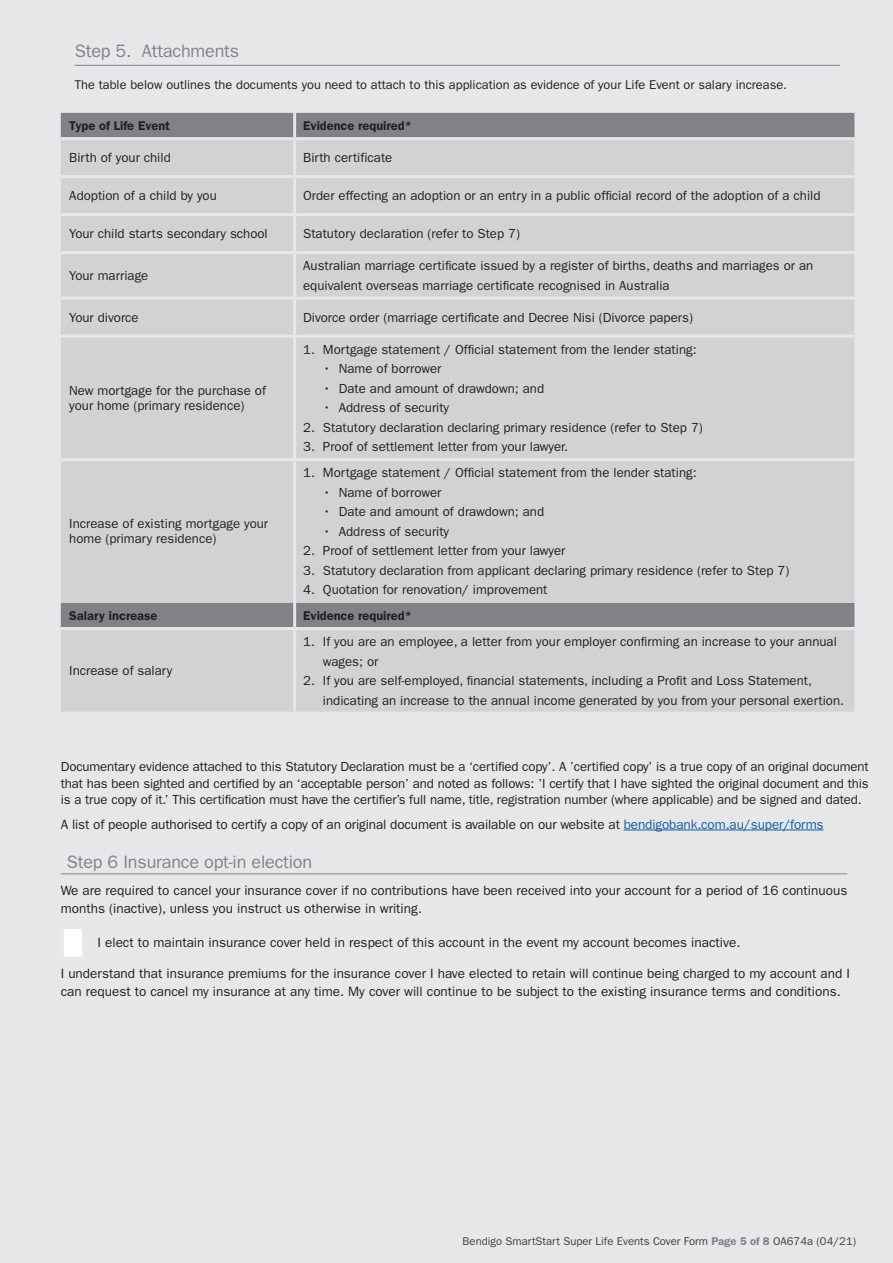
<style>
.page{position:relative;width:893px;height:1263px;background:#e6e7e9}
.page>*{position:absolute;margin:0;border:0;box-sizing:border-box;transform-origin:0 0}
._2headline{font:18px "ITC Franklin Gothic Std";letter-spacing:-.01em;color:#808285}
.BODY{font:13.5px/18px "ITC Franklin Gothic Std";color:#231f20}
._4_text{font:13.5px "ITC Franklin Gothic Std";letter-spacing:-.01em;color:#231f20}
._3_headline{font:13.2px/19.5px "ITC Franklin Gothic Std";color:#231f20}
._4_text-2{font:13.2px/16.5px "ITC Franklin Gothic Std";letter-spacing:-.01em;color:#231f20;text-align:justify}
.arsn_number{font:13.2px/15px "ITC Franklin Gothic Std";color:#231f20}
._5_bullet_point{font:12.75px "ITC Franklin Gothic Std";color:#231f20}
._3_headline-2{font:600 12.75px "ITC Franklin Gothic Std";color:#231f20}
.t1{font:11.25px "ITC Franklin Gothic Std";color:#3e3e3f}
.s1{color:#175d9e}
.s2{font-weight:600;color:#808285}
</style>
<div class="page">
<div style="left:61px;top:113px;width:793px;height:24px;background:#808285"></div>
<div style="left:61px;top:140px;width:793px;height:572px;background:#d1d2d4"></div>
<hr style="left:293px;top:113px;width:3px;height:24px;background:#e6e7e9">
<hr style="left:293px;top:603px;width:3px;height:24px;background:#e6e7e9">
<hr style="left:293px;top:140px;width:3px;height:35px;background:#e6e7e9">
<hr style="left:61px;top:175px;width:234px;height:3px;background:#e6e7e9">
<hr style="left:295px;top:175px;width:562px;height:3px;background:#e6e7e9">
<hr style="left:293px;top:178px;width:3px;height:35px;background:#e6e7e9">
<hr style="left:61px;top:213px;width:234px;height:3px;background:#e6e7e9">
<hr style="left:295px;top:213px;width:562px;height:3px;background:#e6e7e9">
<hr style="left:293px;top:216px;width:3px;height:35px;background:#e6e7e9">
<hr style="left:61px;top:251px;width:234px;height:3px;background:#e6e7e9">
<hr style="left:295px;top:251px;width:562px;height:3px;background:#e6e7e9">
<hr style="left:293px;top:254px;width:3px;height:43px;background:#e6e7e9">
<hr style="left:61px;top:297px;width:234px;height:3px;background:#e6e7e9">
<hr style="left:295px;top:297px;width:562px;height:3px;background:#e6e7e9">
<hr style="left:293px;top:300px;width:3px;height:35px;background:#e6e7e9">
<hr style="left:61px;top:335px;width:234px;height:3px;background:#e6e7e9">
<hr style="left:295px;top:335px;width:562px;height:3px;background:#e6e7e9">
<hr style="left:293px;top:338px;width:3px;height:120px;background:#e6e7e9">
<hr style="left:61px;top:458px;width:234px;height:3px;background:#e6e7e9">
<hr style="left:295px;top:458px;width:562px;height:3px;background:#e6e7e9">
<hr style="left:293px;top:461px;width:3px;height:142px;background:#e6e7e9">
<hr style="left:61px;top:627px;width:234px;height:3px;background:#e6e7e9">
<hr style="left:295px;top:627px;width:562px;height:3px;background:#e6e7e9">
<hr style="left:293px;top:630px;width:3px;height:82px;background:#e6e7e9">
<hr style="left:75px;top:65px;width:765px;height:1px;background:#808285">
<hr style="left:624px;top:830px;width:200px;height:1px;background:#175d9e">
<hr style="left:61px;top:873px;width:786px;height:1px;background:#979481">
<div style="left:62px;top:928px;width:22px;height:29px;background:#fff"></div>
<hr style="left:61px;top:929px;width:3px;height:27px;background:#e6e7e9">
<hr style="left:82px;top:929px;width:3px;height:27px;background:#e6e7e9">
<hr style="left:61px;top:927px;width:23px;height:2px;background:#e6e7e9">
<hr style="left:61px;top:956px;width:23px;height:2px;background:#e6e7e9">
<p class="_2headline" style="left:75px;top:40px;width:166px">Step 5. Attachments</p>
<p class="_5_bullet_point" style="left:75px;top:77px;width:714px">The table below outlines the documents you need to attach to this application as evidence of your Life Event or salary increase.</p>
<p class="_3_headline-2" style="left:69px;top:118px;width:102px">Type of Life Event</p>
<p class="_3_headline-2" style="left:303px;top:118px;width:111px">Evidence required*</p>
<p class="arsn_number" style="left:69px;top:150px;width:103px">Birth of your child</p>
<p class="_3_headline" style="left:303px;top:148px;width:91px">Birth certificate</p>
<p class="arsn_number" style="left:69px;top:188px;width:149px">Adoption of a child by you</p>
<p class="_3_headline" style="left:303px;top:186px;width:519px">Order effecting an adoption or an entry in a public official record of the adoption of a child</p>
<p class="arsn_number" style="left:69px;top:226px;width:200px">Your child starts secondary school</p>
<p class="_3_headline" style="left:303px;top:224px;width:218px">Statutory declaration (refer to Step 7)</p>
<p class="arsn_number" style="left:69px;top:268px;width:81px">Your marriage</p>
<p class="_3_headline" style="left:303px;top:256px;width:512px">Australian marriage certificate issued by a register of births, deaths and marriages or an equivalent overseas marriage certificate recognised in Australia</p>
<p class="arsn_number" style="left:69px;top:310px;width:71px">Your divorce</p>
<p class="_3_headline" style="left:303px;top:307px;width:391px">Divorce order (marriage certificate and Decree Nisi (Divorce papers)</p>
<p class="arsn_number" style="left:69px;top:383px;width:198px">New mortgage for the purchase of your home (primary residence)</p>
<p class="arsn_number" style="left:69px;top:516px;width:200px">Increase of existing mortgage your home (primary residence)</p>
<p class="_3_headline" style="left:303px;top:339px;width:395px">1. Mortgage statement / Official statement from the lender stating:</p>
<p class="_3_headline" style="left:323px;top:359px;width:120px">• Name of borrower</p>
<p class="_3_headline" style="left:323px;top:378px;width:223px">• Date and amount of drawdown; and</p>
<p class="_3_headline" style="left:323px;top:398px;width:128px">• Address of security</p>
<p class="_3_headline" style="left:303px;top:417px;width:401px">2. Statutory declaration declaring primary residence (refer to Step 7)</p>
<p class="_3_headline" style="left:303px;top:437px;width:266px">3. Proof of settlement letter from your lawyer.</p>
<p class="_3_headline" style="left:303px;top:463px;width:395px">1. Mortgage statement / Official statement from the lender stating:</p>
<p class="_3_headline" style="left:323px;top:482px;width:120px">• Name of borrower</p>
<p class="_3_headline" style="left:323px;top:502px;width:223px">• Date and amount of drawdown; and</p>
<p class="_3_headline" style="left:323px;top:521px;width:128px">• Address of security</p>
<p class="_3_headline" style="left:303px;top:541px;width:264px">2. Proof of settlement letter from your lawyer</p>
<p class="_3_headline" style="left:303px;top:560px;width:488px">3. Statutory declaration from applicant declaring primary residence (refer to Step 7)</p>
<p class="_3_headline" style="left:303px;top:580px;width:246px">4. Quotation for renovation/ improvement</p>
<p class="_3_headline-2" style="left:69px;top:608px;width:90px">Salary increase</p>
<p class="_3_headline-2" style="left:303px;top:608px;width:111px">Evidence required*</p>
<p class="arsn_number" style="left:69px;top:663px;width:105px">Increase of salary</p>
<p class="_3_headline" style="left:323px;top:632px;width:515px;text-indent:-20px">1. If you are an employee, a letter from your employer confirming an increase to your annual wages; or</p>
<p class="_3_headline" style="left:323px;top:671px;width:523px;text-indent:-20px">2. If you are self-employed, financial statements, including a Profit and Loss Statement, indicating an increase to the annual income generated by you from your personal exertion.</p>
<p class="_4_text-2" style="left:61px;top:759px;width:809px">Documentary evidence attached to this Statutory Declaration must be a ‘certified copy’. A ’certified copy’ is a true copy of an original document that has been sighted and certified by an ‘acceptable person’ and noted as follows: ’I certify that I have sighted the original document and this is a true copy of it.’ This certification must have the certifier’s full name, title, registration number (where applicable) and be signed and dated.</p>
<p class="_4_text" style="left:61px;top:816px;width:764px">A list of people authorised to certify a copy of an original document is available on our website at <span class="s1">bendigobank.com.au/super/forms</span></p>
<p class="_2headline" style="left:67px;top:851px;width:247px">Step 6 Insurance opt-in election</p>
<p class="BODY" style="left:61px;top:881px;width:788px">We are required to cancel your insurance cover if no contributions have been received into your account for a period of 16 continuous months (inactive), unless you instruct us otherwise in writing.</p>
<p class="BODY" style="left:98px;top:934px;width:644px">I elect to maintain insurance cover held in respect of this account in the event my account becomes inactive.</p>
<p class="BODY" style="left:61px;top:965px;width:791px">I understand that insurance premiums for the insurance cover I have elected to retain will continue being charged to my account and I can request to cancel my insurance at any time. My cover will continue to be subject to the existing insurance terms and conditions.</p>
<p class="t1" style="left:463px;top:1235px;width:395px">Bendigo SmartStart Super Life Events Cover Form <span class="s2">Page 5 of 8</span> OA674a (04/21)</p>
</div>
